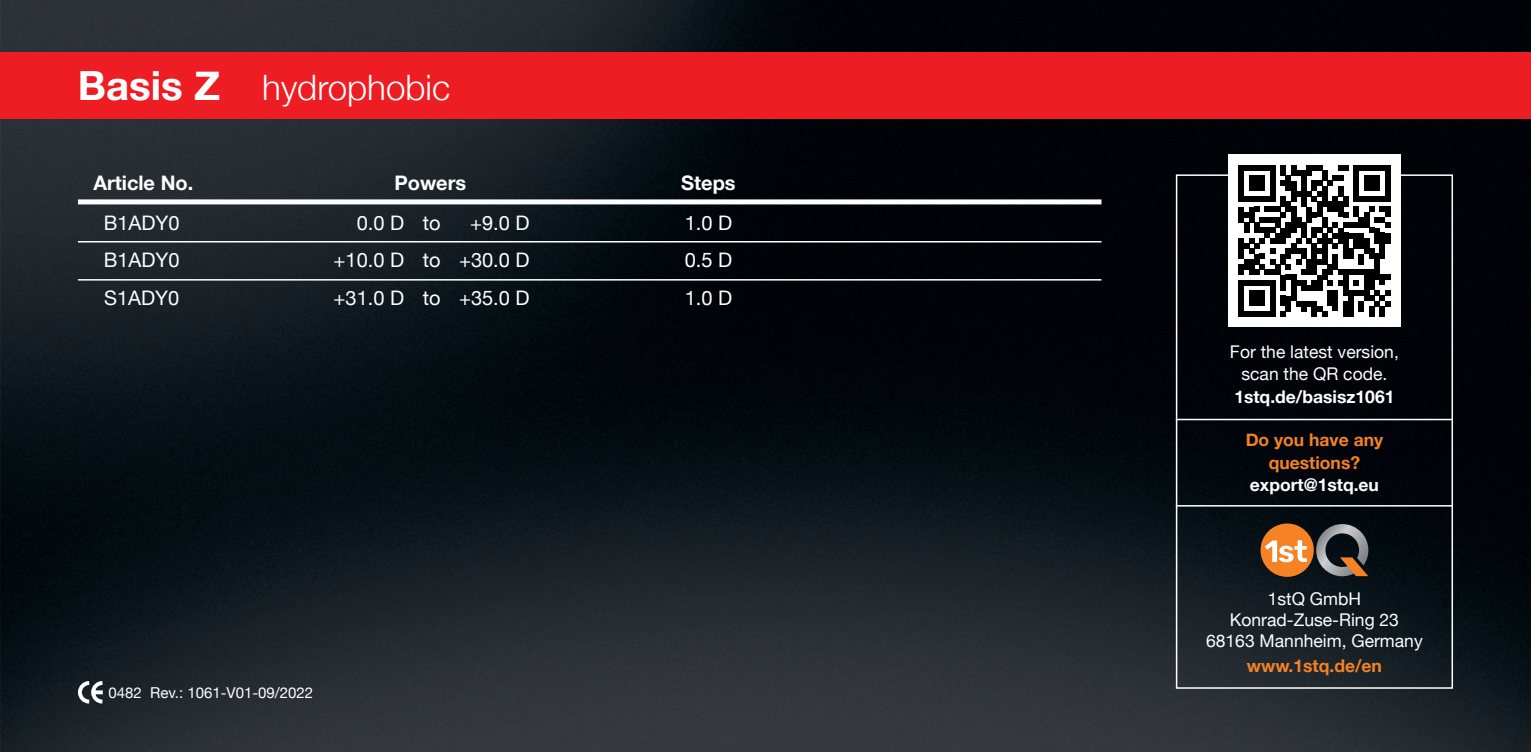
<style>
.page{position:relative;width:1531px;height:752px;background:#fff}
.page>*{position:absolute;margin:0;border:0;box-sizing:border-box;transform-origin:0 0}
.t1{font:300 35px "Helvetica Neue";color:#fff}
.t2{font:20px/37.5px "Helvetica Neue";color:#fff;text-align:justify}
.t3{font:700 20px "Helvetica Neue";color:#fff}
.t4{font:17.5px/21px "Helvetica Neue";color:#fff;text-align:center}
.t5{font:700 17.5px/22.5px "Helvetica Neue";color:#f58224;text-align:center}
.t6{font:700 17.5px "Helvetica Neue";color:#fff}
.t7{font:15px "Helvetica Neue";color:#fff}
.s1{font-weight:700;font-size:40.25px}
</style>
<div class="page">
<img style="left:0;top:0;width:1531px;height:751px">
<div style="left:78px;top:199px;width:1023px;height:5px;background:#fff"></div>
<hr style="left:78px;top:241px;width:1023px;height:1px;background:#fff">
<hr style="left:78px;top:279px;width:1023px;height:1px;background:#fff">
<div style="left:1176px;top:174px;width:277px;height:514px;border:2px solid #fff"></div>
<hr style="left:1176px;top:418px;width:277px;height:2px;background:#fff">
<hr style="left:1176px;top:505px;width:277px;height:1px;background:#fff">
<div style="left:1228px;top:154px;width:173px;height:173px;background:#fff"></div>
<svg style="left:76px;top:678px;width:31px;height:27px"></svg>
<div style="left:0;top:52px;width:1531px;height:66px;background:#ee1d23"></div>
<svg style="left:1316px;top:524px;width:52px;height:52px;background:#5b5753"></svg>
<div style="left:1260px;top:523px;width:54px;height:53px;background:#f58224;border-radius:50%"></div>
<svg style="left:1265px;top:540px;width:42px;height:22px"></svg>
<div style="left:1238px;top:165px;width:6px;height:36px;background:#000"></div>
<div style="left:1238px;top:207px;width:6px;height:15px;background:#000"></div>
<div style="left:1238px;top:238px;width:6px;height:21px;background:#000"></div>
<div style="left:1238px;top:264px;width:6px;height:10px;background:#000"></div>
<div style="left:1238px;top:280px;width:6px;height:36px;background:#000"></div>
<div style="left:1249px;top:175px;width:5px;height:16px;background:#000"></div>
<div style="left:1254px;top:175px;width:5px;height:16px;background:#000"></div>
<div style="left:1259px;top:175px;width:6px;height:16px;background:#000"></div>
<svg style="left:1244px;top:165px;width:26px;height:5px"></svg>
<svg style="left:1244px;top:196px;width:26px;height:5px"></svg>
<div style="left:1270px;top:165px;width:5px;height:36px;background:#000"></div>
<div style="left:1280px;top:165px;width:5px;height:10px;background:#000"></div>
<svg style="left:1280px;top:180px;width:5px;height:6px"></svg>
<div style="left:1280px;top:196px;width:5px;height:11px;background:#000"></div>
<div style="left:1285px;top:175px;width:6px;height:16px;background:#000"></div>
<div style="left:1285px;top:201px;width:6px;height:11px;background:#000"></div>
<div style="left:1291px;top:165px;width:5px;height:10px;background:#000"></div>
<div style="left:1291px;top:180px;width:5px;height:21px;background:#000"></div>
<div style="left:1301px;top:170px;width:5px;height:37px;background:#000"></div>
<div style="left:1317px;top:201px;width:5px;height:16px;background:#000"></div>
<div style="left:1322px;top:186px;width:5px;height:21px;background:#000"></div>
<div style="left:1327px;top:201px;width:5px;height:11px;background:#000"></div>
<div style="left:1332px;top:196px;width:6px;height:16px;background:#000"></div>
<div style="left:1338px;top:201px;width:5px;height:16px;background:#000"></div>
<svg style="left:1296px;top:165px;width:52px;height:36px"></svg>
<div style="left:1343px;top:196px;width:5px;height:11px;background:#000"></div>
<div style="left:1353px;top:165px;width:6px;height:36px;background:#000"></div>
<div style="left:1364px;top:175px;width:5px;height:16px;background:#000"></div>
<div style="left:1369px;top:175px;width:5px;height:16px;background:#000"></div>
<div style="left:1374px;top:175px;width:5px;height:16px;background:#000"></div>
<svg style="left:1359px;top:165px;width:26px;height:5px"></svg>
<svg style="left:1359px;top:196px;width:26px;height:5px"></svg>
<div style="left:1385px;top:165px;width:5px;height:36px;background:#000"></div>
<svg style="left:1244px;top:207px;width:146px;height:109px"></svg>
<h1 class="t1" style="left:78px;top:59px;width:374px"><span class="s1">Basis Z</span> hydrophobic</h1>
<p class="t3" style="left:93px;top:167px;width:101px">Article No.</p>
<p class="t2" style="left:104px;top:205px;width:77px">B1ADY0<br>B1ADY0<br>S1ADY0</p>
<p class="t3" style="left:394px;top:167px;width:73px">Powers</p>
<p class="t2" style="left:333px;top:205px;width:72px;text-indent:23px">0.0 D +10.0 D +31.0 D</p>
<p class="t2" style="left:459px;top:205px;width:72px;text-align:center">+9.0 D +30.0 D +35.0 D</p>
<p class="t2" style="left:423px;top:205px;width:19px">to to to</p>
<p class="t7" style="left:108px;top:681px;width:206px">0482 Rev.: 1061-V01-09/2022</p>
<p class="t3" style="left:681px;top:167px;width:56px">Steps</p>
<p class="t2" style="left:685px;top:205px;width:49px">1.0 D 0.5 D 1.0 D</p>
<p class="t4" style="left:1230px;top:341px;width:170px;line-height:22.5px">For the latest version, scan the QR code.</p>
<p class="t6" style="left:1234px;top:383px;width:162px">1stq.de/basisz1061</p>
<p class="t5" style="left:1245px;top:429px;width:139px">Do you have any questions?</p>
<p class="t6" style="left:1250px;top:471px;width:131px">export@1stq.eu</p>
<p class="t4" style="left:1206px;top:589px;width:218px">1stQ GmbH<br>Konrad-Zuse-Ring 23<br>68163 Mannheim, Germany</p>
<p class="t5" style="left:1247px;top:655px;width:137px">www.1stq.de/en</p>
</div>
